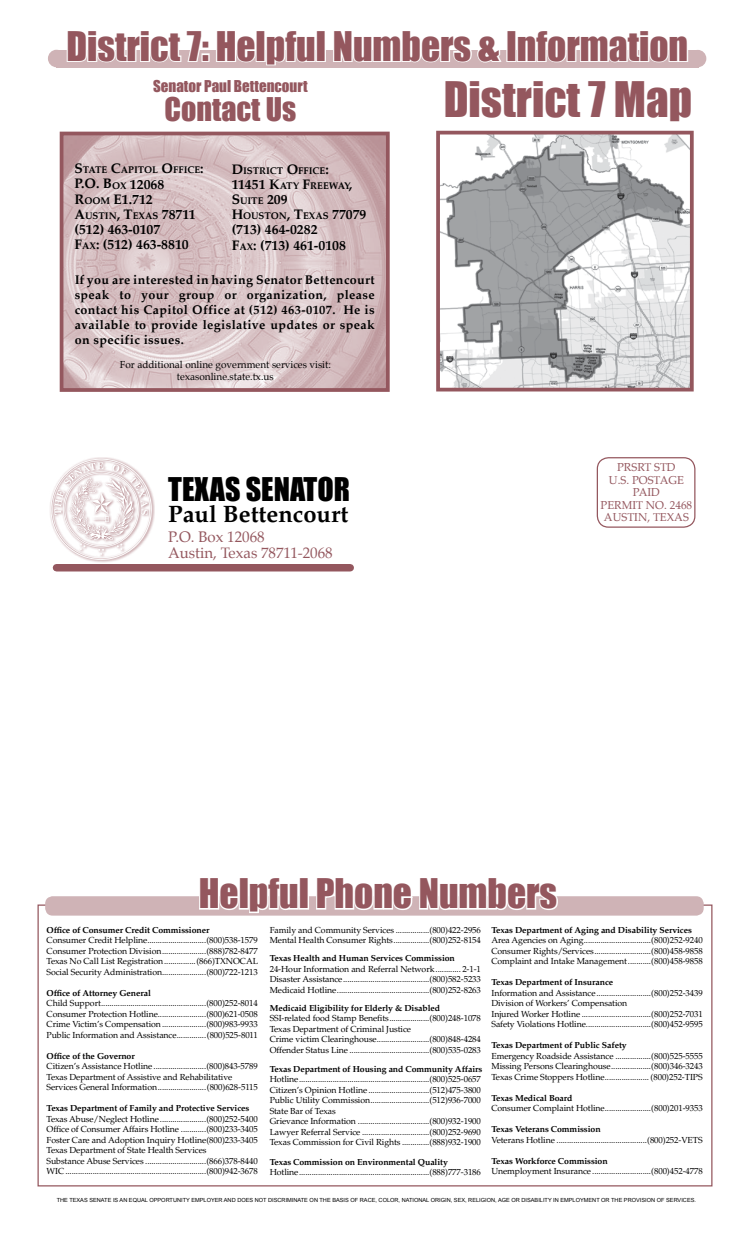
<style>
.page{position:relative;width:750px;height:1260px;background:#fff}
.page>*{position:absolute;margin:0;border:0;box-sizing:border-box;transform-origin:0 0}
.t1{font:45px "Impact";color:#94575e}
.t2{font:37.5px "Impact";color:#94575e}
.t3{font:30px "Impact";color:#000}
.t4{font:30px "Impact";color:#94575e}
.t5{font:700 23.75px "Palatino LT Std";color:#000}
.t6{font:15px/16.2px "Palatino";color:#94575e}
.t7{font:15px "Impact";color:#94575e}
.t8{font:700 13.75px/15.1px "Palatino";color:#000}
.t9{font:700 12.5px/15px "Palatino";letter-spacing:.03em;color:#000;text-align:justify}
.t10{font:11.25px/12.5px "Palatino";color:#94575e;text-align:center}
.t11{font:10px/12px "Palatino";color:#000;text-align:center}
.t12{font:700 9.62px/15.1px "Palatino";color:#000}
.t13{font:8.75px/10.5px "Palatino LT Std";letter-spacing:-.01em;color:#000}
.t14{font:700 8.75px "Palatino LT Std";letter-spacing:-.01em;color:#000}
.t15{font:5.62px "Arial";color:#000}
.s1{font-size:13.75px}
.s2{font-size:9.62px}
</style>
<div class="page">
<div style="left:597px;top:457px;width:98px;height:71px;border:1px solid #94575e;border-radius:11px"></div>
<img style="left:441px;top:136px;width:248px;height:250px">
<div style="left:56px;top:50px;width:642px;height:17px;background:#cfb3b6"></div>
<div style="left:48px;top:50px;width:17px;height:17px;background:#cfb3b6;border-radius:50%"></div>
<div style="left:689px;top:50px;width:17px;height:17px;background:#cfb3b6;border-radius:50%"></div>
<svg style="left:66px;top:50px;width:190px;height:13px"></svg>
<div style="left:256px;top:30px;width:10px;height:32px;border:2px solid #fff"></div>
<svg style="left:265px;top:30px;width:51px;height:36px"></svg>
<div style="left:316px;top:30px;width:10px;height:32px;border:2px solid #fff"></div>
<svg style="left:332px;top:50px;width:362px;height:18px"></svg>
<div style="left:436px;top:131px;width:258px;height:260px;border:4px solid #94575e"></div>
<img style="left:65px;top:137px;width:320px;height:250px">
<div style="left:60px;top:132px;width:330px;height:260px;border:4px solid #94575e"></div>
<div style="left:49px;top:457px;width:106px;height:106px;background:#94575e;opacity:.83"></div>
<svg style="left:51px;top:459px;width:101px;height:101px"></svg>
<div style="left:57px;top:564px;width:293px;height:8px;background:#94575e"></div>
<div style="left:45px;top:896px;width:659px;height:20px;background:#cfb3b6;border-radius:8px"></div>
<svg style="left:198px;top:896px;width:41px;height:14px"></svg>
<div style="left:239px;top:878px;width:10px;height:32px;border:2px solid #fff"></div>
<svg style="left:248px;top:878px;width:51px;height:35px"></svg>
<div style="left:299px;top:878px;width:10px;height:32px;border:2px solid #fff"></div>
<svg style="left:315px;top:896px;width:245px;height:14px"></svg>
<h2 class="t2" style="left:66px;top:17px;width:623px">District 7: Helpful Numbers &amp; Information</h2>
<h3 class="t7" style="left:153px;top:75px;width:156px">Senator Paul Bettencourt</h3>
<h3 class="t4" style="left:165px;top:86px;width:133px">Contact Us</h3>
<h1 class="t1" style="left:444px;top:64px;width:250px">District 7 Map</h1>
<p class="t12" style="left:74px;top:162px;width:131px"><span class="s1">S</span>TATE <span class="s1">C</span>APITOL <span class="s1">O</span>FFICE<span class="s1">:</span></p>
<h3 class="t8" style="left:74px;top:176px;width:91px">P.O. B<span class="s2">OX</span> 12068<br>R<span class="s2">OOM</span> E1.712</h3>
<p class="t12" style="left:74px;top:208px;width:123px"><span class="s1">A</span>USTIN<span class="s1">, T</span>EXAS <span class="s1">78711</span></p>
<h3 class="t8" style="left:74px;top:221px;width:116px">(512) 463-0107<br>F<span class="s2">AX</span>: (512) 463-8810</h3>
<p class="t12" style="left:232px;top:163px;width:122px"><span class="s1">D</span>ISTRICT <span class="s1">O</span>FFICE<span class="s1">:<br>11451 K</span>ATY <span class="s1">F</span>REEWAY<span class="s1">,</span></p>
<h3 class="t8" style="left:232px;top:191px;width:57px">S<span class="s2">UITE</span> 209</h3>
<p class="t12" style="left:232px;top:208px;width:136px"><span class="s1">H</span>OUSTON<span class="s1">, T</span>EXAS <span class="s1">77079</span></p>
<h3 class="t8" style="left:232px;top:222px;width:116px">(713) 464-0282<br>F<span class="s2">AX</span>: (713) 461-0108</h3>
<h3 class="t9" style="left:75px;top:272px;width:302px">If you are interested in having Senator Bettencourt speak to your group or organization, please contact his Capitol Office at (512) 463-0107. He is available to provide legislative updates or speak on specific issues.</h3>
<p class="t11" style="left:120px;top:358px;width:213px">For additional online government services visit: texasonline.state.tx.us</p>
<h3 class="t3" style="left:168px;top:466px;width:183px">TEXAS SENATOR</h3>
<h3 class="t5" style="left:168px;top:500px;width:182px">Paul Bettencourt</h3>
<h3 class="t6" style="left:168px;top:529px;width:166px">P.O. Box 12068<br>Austin, Texas 78711-2068</h3>
<p class="t10" style="left:601px;top:461px;width:93px">PRSRT STD<br>U.S. POSTAGE<br>PAID<br>PERMIT NO. 2468<br>AUSTIN, TEXAS</p>
<h2 class="t2" style="left:199px;top:865px;width:360px">Helpful Phone Numbers</h2>
<p class="t14" style="left:47px;top:925px;width:164px">Office of Consumer Credit Commissioner</p>
<p class="t13" style="left:47px;top:935px;width:213px;text-align:justify">Consumer Credit Helpline............................(800)538-1579<br>Consumer Protection Division.....................(888)782-8477<br>Texas No Call List Registration...............(866)TXNOCAL Social Security Administration.....................(800)722-1213</p>
<p class="t14" style="left:47px;top:988px;width:106px">Office of Attorney General</p>
<p class="t13" style="left:47px;top:998px;width:213px;text-align:justify">Child Support..................................................(800)252-8014<br>Consumer Protection Hotline.......................(800)621-0508<br>Crime Victim’s Compensation.....................(800)983-9933<br>Public Information and Assistance..............(800)525-8011</p>
<p class="t14" style="left:47px;top:1051px;width:90px">Office of the Governor</p>
<p class="t13" style="left:47px;top:1061px;width:213px">Citizen’s Assistance Hotline .........................(800)843-5789<br>Texas Department of Assistive and Rehabilitative<br>Services General Information.......................(800)628-5115</p>
<p class="t14" style="left:47px;top:1103px;width:204px">Texas Department of Family and Protective Services</p>
<p class="t13" style="left:47px;top:1114px;width:213px">Texas Abuse/Neglect Hotline ......................(800)252-5400<br>Office of Consumer Affairs Hotline ............(800)233-3405<br>Foster Care and Adoption Inquiry Hotline(800)233-3405<br>Texas Department of State Health Services<br>Substance Abuse Services .............................(866)378-8440<br>WIC...................................................................(800)942-3678</p>
<p class="t13" style="left:270px;top:925px;width:213px">Family and Community Services ................(800)422-2956<br>Mental Health Consumer Rights.................(800)252-8154</p>
<p class="t14" style="left:270px;top:953px;width:187px">Texas Health and Human Services Commission</p>
<p class="t13" style="left:270px;top:964px;width:213px;text-align:justify">24-Hour Information and Referral Network............ 2-1-1<br>Disaster Assistance.........................................(800)582-5233<br>Medicaid Hotline............................................(800)252-8263</p>
<p class="t14" style="left:270px;top:1003px;width:172px">Medicaid Eligibility for Elderly &amp; Disabled</p>
<p class="t13" style="left:270px;top:1013px;width:213px">SSI-related food Stamp Benefits...................(800)248-1078<br>Texas Department of Criminal Justice<br>Crime victim Clearinghouse.........................(800)848-4284<br>Offender Status Line ......................................(800)535-0283</p>
<p class="t14" style="left:270px;top:1064px;width:214px">Texas Department of Housing and Community Affairs</p>
<p class="t13" style="left:270px;top:1074px;width:213px">Hotline..............................................................(800)525-0657<br>Citizen’s Opinion Hotline.............................(512)475-3800<br>Public Utility Commission............................(512)936-7000<br>State Bar of Texas<br>Grievance Information ..................................(800)932-1900<br>Lawyer Referral Service ................................(800)252-9690<br>Texas Commission for Civil Rights .............(888)932-1900</p>
<p class="t14" style="left:270px;top:1157px;width:180px">Texas Commission on Environmental Quality</p>
<p class="t13" style="left:270px;top:1167px;width:213px">Hotline..............................................................(888)777-3186</p>
<p class="t14" style="left:491px;top:925px;width:202px">Texas Department of Aging and Disability Services</p>
<p class="t13" style="left:491px;top:935px;width:213px;text-align:justify">Area Agencies on Aging................................(800)252-9240<br>Consumer Rights/Services...........................(800)458-9858<br>Complaint and Intake Management...........(800)458-9858</p>
<p class="t14" style="left:491px;top:977px;width:123px">Texas Department of Insurance</p>
<p class="t13" style="left:491px;top:988px;width:213px">Information and Assistance..........................(800)252-3439<br>Division of Workers’ Compensation<br>Injured Worker Hotline .................................(800)252-7031<br>Safety Violations Hotline...............................(800)452-9595</p>
<p class="t14" style="left:491px;top:1040px;width:137px">Texas Department of Public Safety</p>
<p class="t13" style="left:491px;top:1051px;width:213px;text-align:justify">Emergency Roadside Assistance .................(800)525-5555<br>Missing Persons Clearinghouse...................(800)346-3243<br>Texas Crime Stoppers Hotline..................... (800)252-TIPS</p>
<p class="t14" style="left:491px;top:1093px;width:83px">Texas Medical Board</p>
<p class="t13" style="left:491px;top:1103px;width:213px">Consumer Complaint Hotline......................(800)201-9353</p>
<p class="t14" style="left:491px;top:1124px;width:111px">Texas Veterans Commission</p>
<p class="t13" style="left:491px;top:1135px;width:213px">Veterans Hotline ...........................................(800)252-VETS</p>
<p class="t14" style="left:491px;top:1156px;width:118px">Texas Workforce Commission</p>
<p class="t13" style="left:491px;top:1166px;width:213px">Unemployment Insurance ............................(800)452-4778</p>
<p class="t15" style="left:57px;top:1196px;width:641px">THE TEXAS SENATE IS AN EQUAL OPPORTUNITY EMPLOYER AND DOES NOT DISCRIMINATE ON THE BASIS OF RACE, COLOR, NATIONAL ORIGIN, SEX, RELIGION, AGE OR DISABILITY IN EMPLOYMENT OR THE PROVISION OF SERVICES.</p>
</div>
